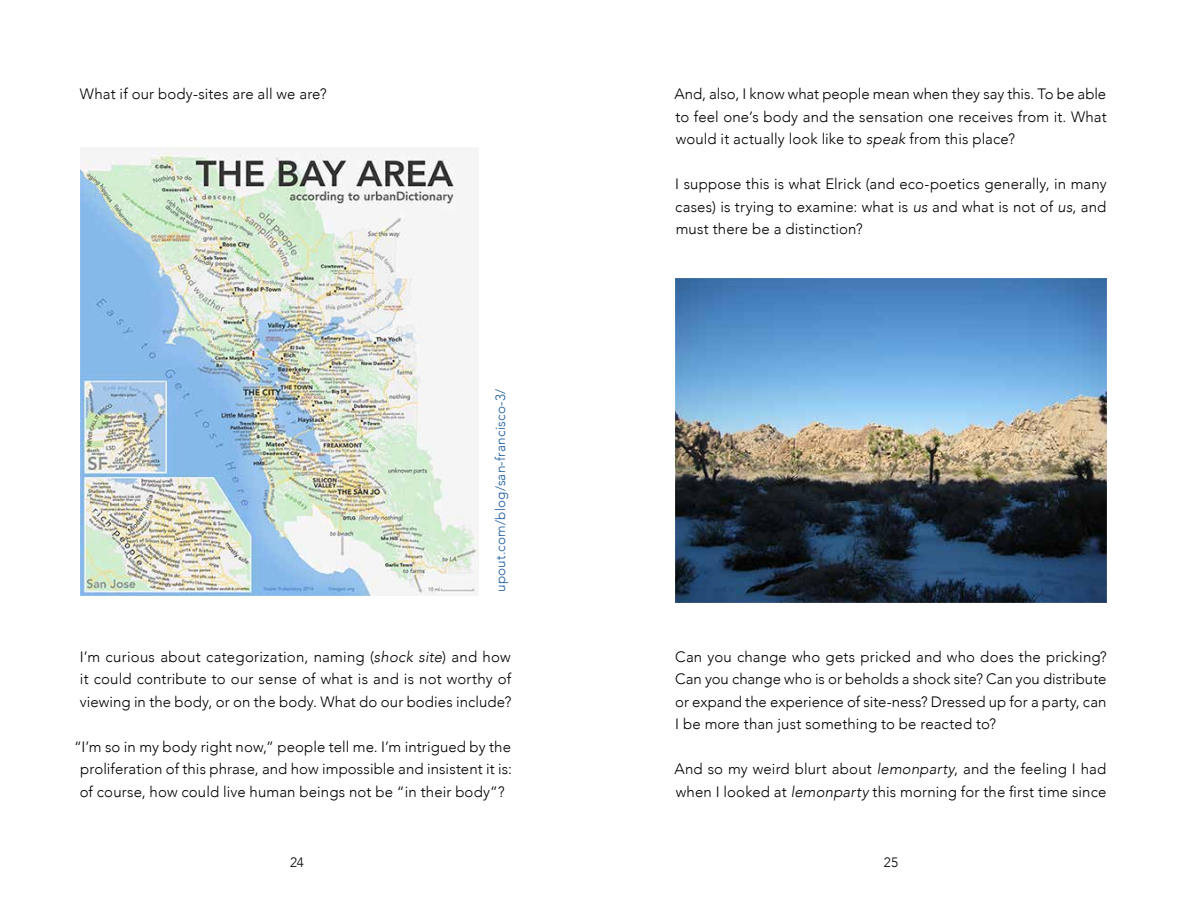
<style>
.page{position:relative;width:1188px;height:918px;background:#fff}
.page>*{position:absolute;margin:0;border:0;box-sizing:border-box;transform-origin:0 0}
.t1{font:300 15px/22.5px "Avenir";letter-spacing:.005em;color:#000;text-align:justify}
.t2{font:300 13.5px "Avenir";letter-spacing:.015em;color:#215e9e}
.t3{font:300 13.5px "Avenir";color:#000}
.s1{font-style:italic}
</style>
<div class="page">
<img style="left:81px;top:148px;width:398px;height:448px">
<img style="left:675px;top:279px;width:432px;height:324px">
<p class="t1" style="left:80px;top:83px;width:248px">What if our body-sites are all we are?</p>
<p class="t2" style="left:493px;top:592px;width:205px;rotate:-90deg">upout.com/blog/san-francisco-3/</p>
<p class="t1" style="left:80px;top:645px;width:433px">I’m curious about categorization, naming (<span class="s1">shock site</span>) and how it could contribute to our sense of what is and is not worthy of viewing in the body, or on the body. What do our bodies include?</p>
<p class="t1" style="left:74px;top:735px;width:440px;text-align:center">“I’m so in my body right now,” people tell me. I’m intrigued by the proliferation of this phrase, and how impossible and insistent it is: of course, how could live human beings not be “in their body”?</p>
<p class="t1" style="left:675px;top:83px;width:434px">And, also, I know what people mean when they say this. To be able to feel one’s body and the sensation one receives from it. What would it actually look like to <span class="s1">speak</span> from this place?</p>
<p class="t1" style="left:675px;top:173px;width:433px">I suppose this is what Elrick (and eco-poetics generally, in many cases) is trying to examine: what is <span class="s1">us</span> and what is not of <span class="s1">us</span>, and must there be a distinction?</p>
<p class="t1" style="left:675px;top:645px;width:433px">Can you change who gets pricked and who does the pricking?<br>Can you change who is or beholds a shock site? Can you distribute or expand the experience of site-ness? Dressed up for a party, can I be more than just something to be reacted to?</p>
<p class="t1" style="left:675px;top:758px;width:433px">And so my weird blurt about <span class="s1">lemonparty</span>, and the feeling I had when I looked at <span class="s1">lemonparty</span> this morning for the first time since</p>
<p class="t3" style="left:290px;top:854px;width:15px">24</p>
<p class="t3" style="left:884px;top:854px;width:16px">25</p>
</div>
